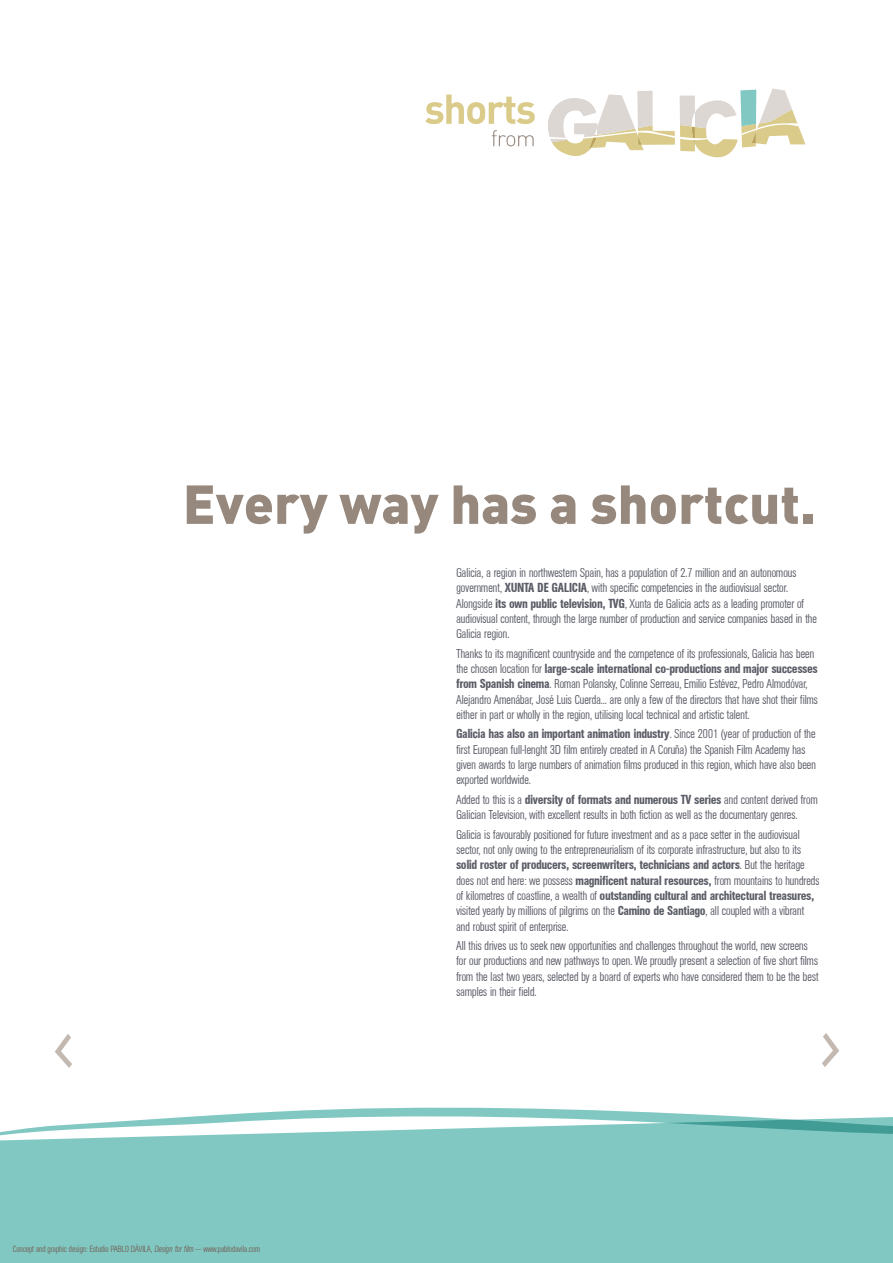
<style>
.page{position:relative;width:893px;height:1263px;background:#fff}
.page>*{position:absolute;margin:0;border:0;box-sizing:border-box;transform-origin:0 0}
.t1{font:900 54px "DIN";color:#97887d}
.t2{font:12.75px/15.3px "Agent C Light Normal";color:#5a5c66}
.t3{font:12.75px "Agent Con Med DB Normal";color:#5a5c66}
.t4{font:9px "Agent C Light Normal";color:#756358}
.s1{font-family:"Agent Con Med DB Normal"}
.s2{font-family:"Agent C Light Normal"}
.s3{font-family:"Agent C Light";font-style:italic}
</style>
<div class="page">
<svg style="left:425px;top:95px;width:110px;height:29px"></svg>
<svg style="left:492px;top:130px;width:42px;height:16px"></svg>
<svg style="left:548px;top:88px;width:257px;height:70px"></svg>
<div style="left:0;top:1150px;width:893px;height:113px;background:#81c8c3"></div>
<svg style="left:0;top:1107px;width:893px;height:43px;fill:#81c8c3"></svg>
<svg style="left:55px;top:1034px;width:17px;height:34px"></svg>
<svg style="left:822px;top:1033px;width:17px;height:34px"></svg>
<h1 class="t1" style="left:183px;top:468px;width:634px">Every way has a shortcut.</h1>
<p class="t2" style="left:456px;top:565px;width:362px">Galicia, a region in northwestern Spain, has a population of 2.7 million and an autonomous government, <span class="s1">XUNTA DE GALICIA</span>, with specific competencies in the audiovisual sector.<br>Alongside <span class="s1">its own public television, TVG</span>, Xunta de Galicia acts as a leading promoter of audiovisual content, through the large number of production and service companies based in the Galicia region.</p>
<p class="t2" style="left:456px;top:646px;width:359px">Thanks to its magnificent countryside and the competence of its professionals, Galicia has been</p>
<p class="t3" style="left:456px;top:661px;width:363px"><span class="s2">the chosen location for</span> large-scale international co-productions and major successes</p>
<p class="t2" style="left:456px;top:676px;width:363px"><span class="s1">from Spanish cinema</span>. Roman Polansky, Colinne Serreau, Emilio Estévez, Pedro Almodóvar,<br>Alejandro Amenábar, José Luis Cuerda... are only a few of the directors that have shot their films either in part or wholly in the region, utilising local technical and artistic talent.</p>
<p class="t3" style="left:456px;top:727px;width:361px">Galicia has also an important animation industry<span class="s2">. Since 2001 (year of production of the</span></p>
<p class="t2" style="left:456px;top:742px;width:361px">first European full-lenght 3D film entirely created in A Coruña) the Spanish Film Academy has given awards to large numbers of animation films produced in this region, which have also been exported worldwide.</p>
<p class="t3" style="left:456px;top:792px;width:363px"><span class="s2">Added to this is a</span> diversity of formats and numerous TV series <span class="s2">and content derived from</span></p>
<p class="t2" style="left:456px;top:805px;width:345px;line-height:19.5px">Galician Television, with excellent results in both fiction as well as the documentary genres.<br>Galicia is favourably positioned for future investment and as a pace setter in the audiovisual</p>
<p class="t2" style="left:456px;top:842px;width:346px">sector, not only owing to the entrepreneurialism of its corporate infrastructure, but also to its</p>
<p class="t3" style="left:456px;top:858px;width:350px">solid roster of producers, screenwriters, technicians and actors<span class="s2">. But the heritage</span></p>
<p class="t2" style="left:456px;top:873px;width:365px">does not end here: we possess <span class="s1">magnificent natural resources,</span> from mountains to hundreds</p>
<p class="t3" style="left:456px;top:888px;width:359px"><span class="s2">of kilometres of coastline, a wealth of</span> outstanding cultural and architectural treasures,</p>
<p class="t2" style="left:456px;top:903px;width:349px">visited yearly by millions of pilgrims on the <span class="s1">Camino de Santiago</span>, all coupled with a vibrant and robust spirit of enterprise.</p>
<p class="t2" style="left:456px;top:938px;width:364px">All this drives us to seek new opportunities and challenges throughout the world, new screens for our productions and new pathways to open. We proudly present a selection of five short films from the last two years, selected by a board of experts who have considered them to be the best samples in their field.</p>
<p class="t4" style="left:13px;top:1244px;width:249px">Concept and graphic design: Estudio PABLO DÁVILA, <span class="s3">Design for film</span> — www.pablodavila.com</p>
</div>
